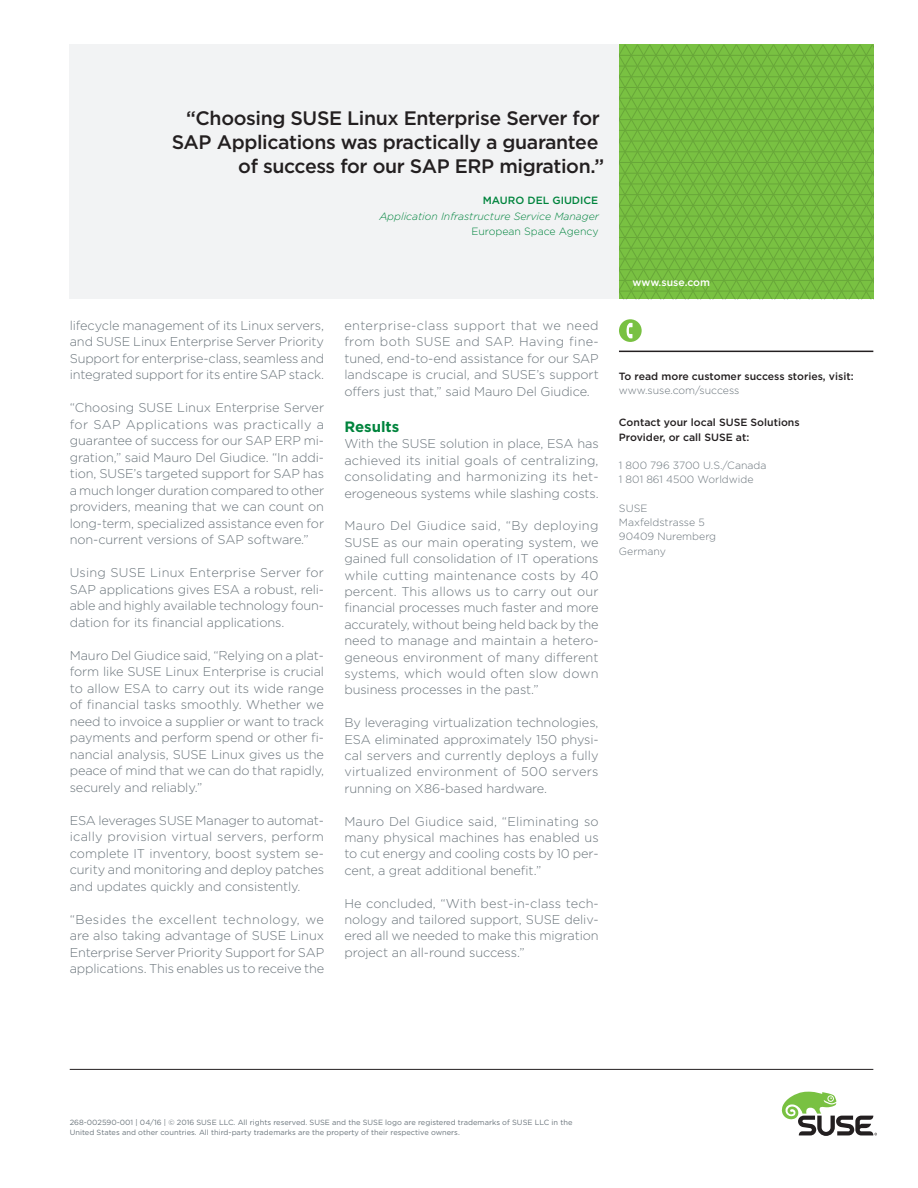
<style>
.page{position:relative;width:918px;height:1188px;background:#fff}
.page>*{position:absolute;margin:0;border:0;box-sizing:border-box;transform-origin:0 0}
.pull_quote_13_16_ali{font:500 19.5px/24px "Gotham";letter-spacing:-.02em;color:#231f20;text-align:right}
.subhead_10_13-green{font:700 15px "Gotham";color:#00843d}
.body1{font:300 12.75px/16.5px "Gotham";letter-spacing:-.005em;color:#6a747b;text-align:justify}
.caption_7_9_5{font:300 10.5px "Gotham";color:#6a747b}
.caption_7_9_5_bold{font:500 10.5px/14.2px "Gotham";color:#231f20}
.quote_title_7_11_ita{font:italic 300 10.5px "Gotham";color:#00843d}
.quote_company_7_9_5{font:300 10.5px "Gotham";color:#00843d}
.quote_name_7_11-gree{font:500 10.5px "Gotham";color:#00843d}
.caption_7pt_bold{font:500 10.5px "Gotham";color:#fff}
.mousetype_legal{font:7.5px/10.5px "Gotham";color:#6a747b}
</style>
<div class="page">
<svg style="left:619px;top:45px;width:254px;height:254px;background:#75bb3f"></svg>
<hr style="left:619px;top:55px;width:254px;height:1px;background:#dcdddf">
<hr style="left:619px;top:66px;width:254px;height:1px;background:#dcdddf">
<hr style="left:619px;top:76px;width:254px;height:1px;background:#dcdddf">
<hr style="left:619px;top:87px;width:254px;height:1px;background:#dcdddf">
<hr style="left:619px;top:98px;width:254px;height:1px;background:#dcdddf">
<hr style="left:619px;top:109px;width:254px;height:1px;background:#dcdddf">
<hr style="left:619px;top:119px;width:254px;height:1px;background:#dcdddf">
<hr style="left:619px;top:130px;width:254px;height:1px;background:#dcdddf">
<hr style="left:619px;top:141px;width:254px;height:1px;background:#dcdddf">
<hr style="left:619px;top:151px;width:254px;height:1px;background:#dcdddf">
<hr style="left:619px;top:162px;width:254px;height:1px;background:#dcdddf">
<hr style="left:619px;top:184px;width:254px;height:1px;background:#dcdddf">
<hr style="left:619px;top:173px;width:254px;height:1px;background:#dcdddf">
<hr style="left:619px;top:194px;width:254px;height:1px;background:#dcdddf">
<hr style="left:619px;top:205px;width:254px;height:1px;background:#dcdddf">
<hr style="left:619px;top:216px;width:254px;height:1px;background:#dcdddf">
<hr style="left:619px;top:226px;width:254px;height:1px;background:#dcdddf">
<hr style="left:619px;top:248px;width:254px;height:1px;background:#dcdddf">
<hr style="left:619px;top:259px;width:254px;height:1px;background:#dcdddf">
<hr style="left:619px;top:269px;width:254px;height:1px;background:#dcdddf">
<hr style="left:619px;top:280px;width:254px;height:1px;background:#dcdddf">
<hr style="left:619px;top:291px;width:254px;height:1px;background:#dcdddf">
<hr style="left:619px;top:237px;width:254px;height:1px;background:#dcdddf">
<div style="left:70px;top:45px;width:549px;height:254px;background:#f2f3f4"></div>
<hr style="left:70px;top:1069px;width:803px;height:1px;background:#231f20">
<hr style="left:619px;top:351px;width:254px;height:1px;background:#231f20">
<div style="left:619px;top:319px;width:23px;height:23px;background:#79c142;border-radius:50%"></div>
<svg style="left:627px;top:323px;width:6px;height:15px"></svg>
<svg style="left:782px;top:1091px;width:95px;height:45px"></svg>
<p class="pull_quote_13_16_ali" style="left:172px;top:106px;width:434px">“Choosing SUSE Linux Enterprise Server for<br>SAP Applications was practically a guarantee of success for our SAP ERP migration.”</p>
<p class="quote_name_7_11-gree" style="left:483px;top:194px;width:117px">MAURO DEL GIUDICE</p>
<p class="quote_title_7_11_ita" style="left:379px;top:211px;width:221px">Application Infrastructure Service Manager</p>
<p class="quote_company_7_9_5" style="left:471px;top:225px;width:129px">European Space Agency</p>
<p class="body1" style="left:70px;top:317px;width:256px">lifecycle management of its Linux servers, and SUSE Linux Enterprise Server Priority Support for enterprise-class, seamless and integrated support for its entire SAP stack.</p>
<p class="body1" style="left:70px;top:399px;width:256px">“Choosing SUSE Linux Enterprise Server for SAP Applications was practically a guarantee of success for our SAP ERP mi&shy;gration,” said Mauro Del Giudice. “In addi&shy;tion, SUSE’s targeted support for SAP has a much longer duration compared to other providers, meaning that we can count on long-term, specialized assistance even for non-current versions of SAP software.”</p>
<p class="body1" style="left:70px;top:564px;width:256px">Using SUSE Linux Enterprise Server for SAP applications gives ESA a robust, reli&shy;able and highly available technology foun&shy;dation for its financial applications.</p>
<p class="body1" style="left:70px;top:647px;width:256px">Mauro Del Giudice said, “Relying on a plat&shy;form like SUSE Linux Enterprise is crucial to allow ESA to carry out its wide range of financial tasks smoothly. Whether we need to invoice a supplier or want to track payments and perform spend or other fi&shy;nancial analysis, SUSE Linux gives us the peace of mind that we can do that rapidly, securely and reliably.”</p>
<p class="body1" style="left:70px;top:812px;width:256px">ESA leverages SUSE Manager to automat&shy;ically provision virtual servers, perform complete IT inventory, boost system se&shy;curity and monitoring and deploy patches and updates quickly and consistently.</p>
<p class="body1" style="left:70px;top:911px;width:256px">“Besides the excellent technology, we are also taking advantage of SUSE Linux Enterprise Server Priority Support for SAP applications. This enables us to receive the</p>
<p class="body1" style="left:344px;top:317px;width:256px">enterprise-class support that we need from both SUSE and SAP. Having fine&shy;tuned, end-to-end assistance for our SAP landscape is crucial, and SUSE’s support offers just that,” said Mauro Del Giudice.</p>
<p class="subhead_10_13-green" style="left:344px;top:418px;width:57px">Results</p>
<p class="body1" style="left:344px;top:435px;width:256px">With the SUSE solution in place, ESA has achieved its initial goals of centralizing, consolidating and harmonizing its het&shy;erogeneous systems while slashing costs.</p>
<p class="body1" style="left:344px;top:517px;width:256px">Mauro Del Giudice said, “By deploying SUSE as our main operating system, we gained full consolidation of IT operations while cutting maintenance costs by 40 percent. This allows us to carry out our financial processes much faster and more accurately, without being held back by the need to manage and maintain a hetero&shy;geneous environment of many different systems, which would often slow down business processes in the past.”</p>
<p class="body1" style="left:344px;top:714px;width:256px">By leveraging virtualization technologies, ESA eliminated approximately 150 physi&shy;cal servers and currently deploys a fully virtualized environment of 500 servers running on X86-based hardware.</p>
<p class="body1" style="left:344px;top:813px;width:256px">Mauro Del Giudice said, “Eliminating so many physical machines has enabled us to cut energy and cooling costs by 10 per&shy;cent, a great additional benefit.”</p>
<p class="body1" style="left:344px;top:895px;width:256px">He concluded, “With best-in-class tech&shy;nology and tailored support, SUSE deliv&shy;ered all we needed to make this migration project an all-round success.”</p>
<p class="caption_7pt_bold" style="left:632px;top:276px;width:79px">www.suse.com</p>
<p class="caption_7_9_5_bold" style="left:619px;top:369px;width:236px">To read more customer success stories, visit:</p>
<p class="caption_7_9_5" style="left:619px;top:385px;width:122px">www.suse.com/success</p>
<p class="caption_7_9_5_bold" style="left:619px;top:415px;width:182px">Contact your local SUSE Solutions<br>Provider, or call SUSE at:</p>
<p class="caption_7_9_5" style="left:619px;top:460px;width:149px">1 800 796 3700 U.S./Canada</p>
<p class="caption_7_9_5" style="left:619px;top:474px;width:136px">1 801 861 4500 Worldwide</p>
<p class="caption_7_9_5" style="left:619px;top:502px;width:30px">SUSE</p>
<p class="caption_7_9_5" style="left:619px;top:517px;width:87px">Maxfeldstrasse 5</p>
<p class="caption_7_9_5" style="left:619px;top:531px;width:99px">90409 Nuremberg</p>
<p class="caption_7_9_5" style="left:619px;top:545px;width:49px">Germany</p>
<p class="mousetype_legal" style="left:70px;top:1117px;width:504px">268-002590-001 | 04/16 | © 2016 SUSE LLC. All rights reserved. SUSE and the SUSE logo are registered trademarks of SUSE LLC in the<br>United States and other countries. All third-party trademarks are the property of their respective owners.</p>
</div>
